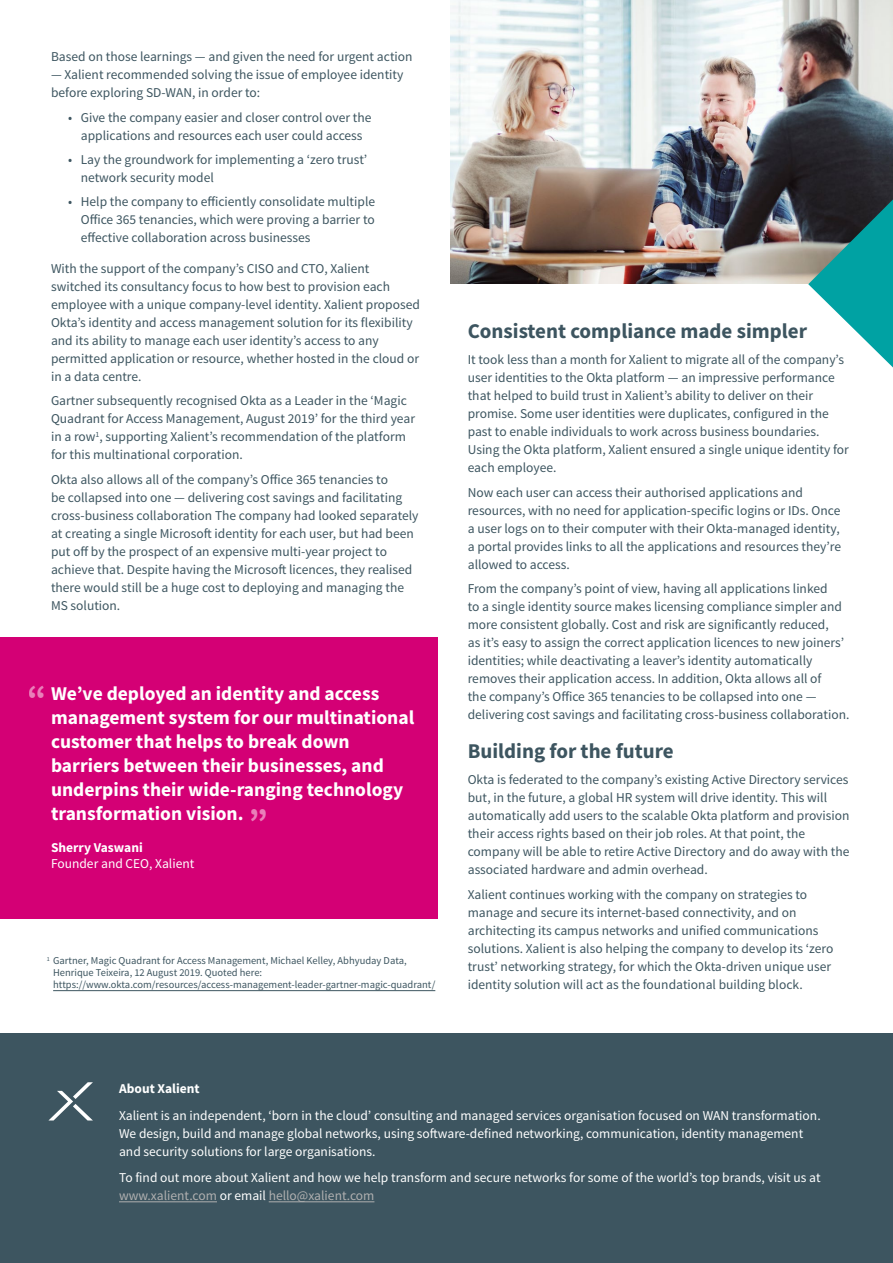
<style>
.page{position:relative;width:893px;height:1263px;background:#fff}
.page>*{position:absolute;margin:0;border:0;box-sizing:border-box;transform-origin:0 0}
.t1{font:700 35.7px "Source Sans Pro";color:#fff}
.Subhead{font:700 21px "Source Sans Pro";color:#3d5560}
.White_out_quotes{font:700 19.5px/24px "Source Sans Pro";color:#fff}
.Main_text_9_12{font:13.5px/18px "Source Sans Pro";color:#3d5560}
.Main_text{font:13.5px/18px "Source Sans Pro";color:#fff}
.Bullets_9_12{font:13.5px/18px "Source Sans Pro";color:#3d5560;text-align:center}
.Quote_author_title{font:13.5px "Source Sans Pro";color:#fff}
.Quote_author{font:700 13.5px "Source Sans Pro";color:#fff}
.Main_text-2{font:700 13.5px "Source Sans Pro";color:#fff}
.Footnote{font:10.5px/12px "Source Sans Pro";color:#3d5560}
.s1{color:#b0b0b0}
</style>
<div class="page">
<div style="left:0;top:1033px;width:893px;height:230px;background:#3d5560"></div>
<svg style="left:49px;top:1082px;width:44px;height:38px"></svg>
<div style="left:0;top:637px;width:438px;height:282px;background:#d40075"></div>
<img style="left:451px;top:0;width:442px;height:284px">
<svg style="left:808px;top:199px;width:85px;height:168px"></svg>
<hr style="left:119px;top:1201px;width:98px;height:1px;background:#b0b0b0">
<hr style="left:269px;top:1201px;width:105px;height:1px;background:#b0b0b0">
<hr style="left:53px;top:990px;width:382px;height:1px;background:#3d5560">
<p class="Main_text_9_12" style="left:51px;top:48px;width:363px">Based on those learnings — and given the need for urgent action</p>
<p class="Main_text_9_12" style="left:51px;top:66px;width:354px">— Xalient recommended solving the issue of employee identity before exploring SD-WAN, in order to:</p>
<p class="Bullets_9_12" style="left:68px;top:108px;width:305px">• Give the company easier and closer control over the applications and resources each user could access</p>
<p class="Bullets_9_12" style="left:81px;top:151px;width:288px;text-align:left;text-indent:-13px">• Lay the groundwork for implementing a ‘zero trust’ network security model</p>
<p class="Bullets_9_12" style="left:81px;top:193px;width:296px;text-align:justify;text-indent:-13px">• Help the company to efficiently consolidate multiple Office 365 tenancies, which were proving a barrier to effective collaboration across businesses</p>
<p class="Main_text_9_12" style="left:51px;top:260px;width:370px">With the support of the company’s CISO and CTO, Xalient switched its consultancy focus to how best to provision each employee with a unique company-level identity. Xalient proposed Okta’s identity and access management solution for its flexibility and its ability to manage each user identity’s access to any permitted application or resource, whether hosted in the cloud or in a data centre.</p>
<p class="Main_text_9_12" style="left:51px;top:392px;width:365px">Gartner subsequently recognised Okta as a Leader in the ‘Magic Quadrant for Access Management, August 2019’ for the third year in a row<sup>1</sup>, supporting Xalient’s recommendation of the platform for this multinational corporation.</p>
<p class="Main_text_9_12" style="left:51px;top:471px;width:369px">Okta also allows all of the company’s Office 365 tenancies to<br>be collapsed into one — delivering cost savings and facilitating cross-business collaboration The company had looked separately at creating a single Microsoft identity for each user, but had been put off by the prospect of an expensive multi-year project to achieve that. Despite having the Microsoft licences, they realised there would still be a huge cost to deploying and managing the MS solution.</p>
<h1 class="t1" style="left:28px;top:673px;width:21px">“</h1>
<p class="White_out_quotes" style="left:51px;top:682px;width:365px">We’ve deployed an identity and access management system for our multinational customer that helps to break down barriers between their businesses, and underpins their wide-ranging technology transformation vision.</p>
<p class="Quote_author" style="left:51px;top:838px;width:93px">Sherry Vaswani</p>
<p class="Quote_author_title" style="left:51px;top:855px;width:145px">Founder and CEO, Xalient</p>
<h1 class="t1" style="left:268px;top:833px;width:21px;rotate:-180deg">“</h1>
<p class="Footnote" style="left:53px;top:955px;width:355px;text-indent:-6px"><sup>1</sup> Gartner, Magic Quadrant for Access Management, Michael Kelley, Abhyuday Data,<br>Henrique Teixeira, 12 August 2019. Quoted here:</p>
<p class="Footnote" style="left:53px;top:979px;width:384px">https://www.okta.com/resources/access-management-leader-gartner-magic-quadrant/</p>
<p class="Subhead" style="left:468px;top:316px;width:341px">Consistent compliance made simpler</p>
<p class="Main_text_9_12" style="left:468px;top:351px;width:383px">It took less than a month for Xalient to migrate all of the company’s user identities to the Okta platform — an impressive performance that helped to build trust in Xalient’s ability to deliver on their promise. Some user identities were duplicates, configured in the past to enable individuals to work across business boundaries.<br>Using the Okta platform, Xalient ensured a single unique identity for each employee.</p>
<p class="Main_text_9_12" style="left:468px;top:483px;width:375px">Now each user can access their authorised applications and resources, with no need for application-specific logins or IDs. Once a user logs on to their computer with their Okta-managed identity, a portal provides links to all the applications and resources they’re allowed to access.</p>
<p class="Main_text_9_12" style="left:468px;top:580px;width:383px">From the company’s point of view, having all applications linked<br>to a single identity source makes licensing compliance simpler and more consistent globally. Cost and risk are significantly reduced,<br>as it’s easy to assign the correct application licences to new joiners’ identities; while deactivating a leaver’s identity automatically removes their application access. In addition, Okta allows all of<br>the company’s Office 365 tenancies to be collapsed into one — delivering cost savings and facilitating cross-business collaboration.</p>
<p class="Subhead" style="left:468px;top:737px;width:208px">Building for the future</p>
<p class="Main_text_9_12" style="left:468px;top:771px;width:383px">Okta is federated to the company’s existing Active Directory services but, in the future, a global HR system will drive identity. This will automatically add users to the scalable Okta platform and provision their access rights based on their job roles. At that point, the company will be able to retire Active Directory and do away with the associated hardware and admin overhead.</p>
<p class="Main_text_9_12" style="left:468px;top:885px;width:367px">Xalient continues working with the company on strategies to manage and secure its internet-based connectivity, and on architecting its campus networks and unified communications solutions. Xalient is also helping the company to develop its ‘zero trust’ networking strategy, for which the Okta-driven unique user identity solution will act as the foundational building block.</p>
<p class="Main_text-2" style="left:119px;top:1080px;width:82px">About Xalient</p>
<p class="Main_text" style="left:119px;top:1107px;width:703px">Xalient is an independent, ‘born in the cloud’ consulting and managed services organisation focused on WAN transformation.<br>We design, build and manage global networks, using software-defined networking, communication, identity management and security solutions for large organisations.</p>
<p class="Main_text" style="left:119px;top:1169px;width:703px">To find out more about Xalient and how we help transform and secure networks for some of the world’s top brands, visit us at <span class="s1">www.xalient.com</span> or email <span class="s1">hello@xalient.com</span></p>
</div>
